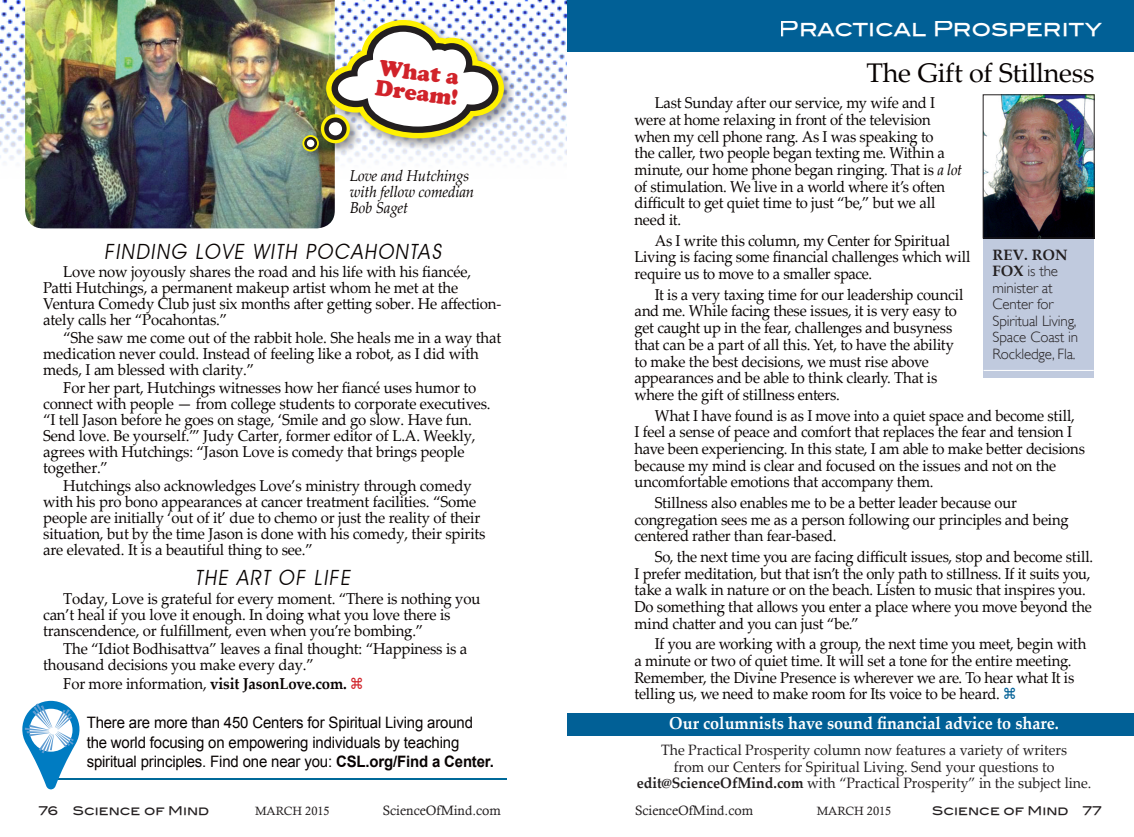
<style>
.page{position:relative;width:1134px;height:837px;background:#fff}
.page>*{position:absolute;margin:0;border:0;box-sizing:border-box;transform-origin:0 0}
.DEPT_TITLE{font:27px "Palatino Linotype";letter-spacing:-.01em;color:#080302}
.DAILY_TITLE{font:900 22.5px/20.4px "Cooper";color:#d1232a}
.DAILY_body_text{font:21px "Avant Garde IT Cby BT";color:#080302;scale:.95 1}
.t1{font:21px "Blair Md ITCTT Medium";letter-spacing:-.01em;color:#fff}
.t2{font:700 17.25px "Palatino Linotype";color:#fff;scale:.94 1}
.TEXT-R_R{font:15.75px/16.6px "Palatino Linotype";letter-spacing:-.015em;color:#080302;scale:.94 1}
.DAILY_body_text-2{font:15.75px/15.9px "Palatino Linotype";letter-spacing:-.01em;color:#080302;scale:.95 1}
.DAILY_body_text-3{font:15.75px/19.5px "Arial";letter-spacing:-.01em;color:#080302;scale:.95 1}
.DAILY_body_text-4{font:italic 15.75px/15.9px "Palatino Linotype";letter-spacing:-.01em;color:#080302;scale:.95 1}
.t3{font:15px/16.5px "Palatino Linotype";color:#231f20;text-align:center;scale:.94 1}
.t4{font:300 15px/16.5px "Gill Sans";letter-spacing:-.01em;color:#231f20}
.t5{font:13.5px "Calisto";color:#231f20}
.t6{font:12px "Blair Md ITCTT Medium";color:#231f20}
.t7{font:12px "Calisto";color:#231f20}
.s1{font-weight:700}
.s2{font-style:italic}
.s3{font-family:"Palatino";font-weight:700}
</style>
<div class="page">
<hr style="left:53px;top:778px;width:454px;height:2px;background:#006999">
<div style="left:567px;top:0;width:567px;height:51px;background:#016096"></div>
<div style="left:567px;top:713px;width:567px;height:23px;background:#016096"></div>
<div style="left:983px;top:201px;width:111px;height:177px;background:#c0cade"></div>
<img style="left:985px;top:96px;width:108px;height:140px">
<div style="left:983px;top:94px;width:112px;height:144px;border:1px solid #231f20"></div>
<hr style="left:984px;top:370px;width:110px;height:1px;background:#fff">
<img style="left:0;top:0;width:567px;height:162px">
<img style="left:25px;top:0;width:310px;height:228px">
<div style="left:300px;top:17px;width:216px;height:147px;background:#231f20;opacity:.44"></div>
<svg style="left:326px;top:20px;width:178px;height:118px"></svg>
<svg style="left:321px;top:114px;width:29px;height:29px"></svg>
<svg style="left:324px;top:118px;width:23px;height:22px"></svg>
<div style="left:329px;top:122px;width:13px;height:13px;background:#fff;border-radius:50%"></div>
<svg style="left:302px;top:135px;width:17px;height:17px"></svg>
<svg style="left:304px;top:137px;width:13px;height:13px"></svg>
<div style="left:307px;top:140px;width:7px;height:7px;background:#fff;border-radius:50%"></div>
<svg style="left:22px;top:701px;width:58px;height:88px"></svg>
<p class="DAILY_TITLE" style="left:379px;top:57px;width:85px;rotate:7deg">What a<br>Dream!</p>
<p class="DAILY_body_text-4" style="left:350px;top:167px;width:132px">Love and Hutchings with fellow comedian<br>Bob Saget</p>
<p class="DAILY_body_text" style="left:104px;top:238px;width:360px">FINDING LOVE WITH POCAHONTAS</p>
<p class="DAILY_body_text-2" style="left:43px;top:263px;width:484px;text-indent:20px">Love now joyously shares the road and his life with his fiancée, Patti Hutchings, a permanent makeup artist whom he met at the Ventura Comedy Club just six months after getting sober. He affection&shy;ately calls her “Pocahontas.”</p>
<p class="DAILY_body_text-2" style="left:43px;top:329px;width:484px;text-indent:20px">“She saw me come out of the rabbit hole. She heals me in a way that medication never could. Instead of feeling like a robot, as I did with meds, I am blessed with clarity.”</p>
<p class="DAILY_body_text-2" style="left:43px;top:379px;width:473px;text-indent:20px">For her part, Hutchings witnesses how her fiancé uses humor to connect with people — from college students to corporate executives. “I tell Jason before he goes on stage, ‘Smile and go slow. Have fun.<br>Send love. Be yourself.’” Judy Carter, former editor of L.A. Weekly, agrees with Hutchings: “Jason Love is comedy that brings people together.”</p>
<p class="DAILY_body_text-2" style="left:43px;top:477px;width:467px;text-indent:20px">Hutchings also acknowledges Love’s ministry through comedy with his pro bono appearances at cancer treatment facilities. “Some people are initially ‘out of it’ due to chemo or just the reality of their situation, but by the time Jason is done with his comedy, their spirits are elevated. It is a beautiful thing to see.”</p>
<p class="DAILY_body_text" style="left:195px;top:565px;width:168px">THE ART OF LIFE</p>
<p class="DAILY_body_text-2" style="left:43px;top:590px;width:462px;text-indent:20px">Today, Love is grateful for every moment. “There is nothing you can’t heal if you love it enough. In doing what you love there is transcendence, or fulfillment, even when you’re bombing.”</p>
<p class="DAILY_body_text-2" style="left:43px;top:640px;width:448px;text-indent:20px">The “Idiot Bodhisattva” leaves a final thought: “Happiness is a thousand decisions you make every day.”</p>
<p class="DAILY_body_text-2" style="left:63px;top:675px;width:300px">For more information, <span class="s1">visit JasonLove.com.</span></p>
<p class="DAILY_body_text-3" style="left:87px;top:713px;width:430px">There are more than 450 Centers for Spiritual Living around the world focusing on empowering individuals by teaching spiritual principles. Find one near you: <span class="s1">CSL.org/Find a Center.</span></p>
<h3 class="t1" style="left:779px;top:16px;width:325px">Practical Prosperity</h3>
<p class="DEPT_TITLE" style="left:866px;top:53px;width:230px">The Gift of Stillness</p>
<p class="TEXT-R_R" style="left:634px;top:94px;width:350px;text-indent:20px">Last Sunday after our service, my wife and I were at home relaxing in front of the television when my cell phone rang. As I was speaking to<br>the caller, two people began texting me. Within a minute, our home phone began ringing. That is <span class="s2">a lot </span>of stimulation. We live in a world where it’s often difficult to get quiet time to just “be,” but we all need it.</p>
<p class="TEXT-R_R" style="left:634px;top:231px;width:359px;text-indent:20px">As I write this column, my Center for Spiritual<br>Living is facing some financial challenges which will require us to move to a smaller space.</p>
<p class="TEXT-R_R" style="left:634px;top:285px;width:351px;text-indent:20px">It is a very taxing time for our leadership council and me. While facing these issues, it is very easy to get caught up in the fear, challenges and busyness that can be a part of all this. Yet, to have the ability to make the best decisions, we must rise above appearances and be able to think clearly. That is where the gift of stillness enters.</p>
<p class="TEXT-R_R" style="left:634px;top:406px;width:481px;text-indent:20px">What I have found is as I move into a quiet space and become still,<br>I feel a sense of peace and comfort that replaces the fear and tension I have been experiencing. In this state, I am able to make better decisions because my mind is clear and focused on the issues and not on the uncomfortable emotions that accompany them.</p>
<p class="TEXT-R_R" style="left:634px;top:494px;width:464px;text-indent:20px">Stillness also enables me to be a better leader because our congregation sees me as a person following our principles and being centered rather than fear-based.</p>
<p class="TEXT-R_R" style="left:634px;top:548px;width:489px;text-indent:20px">So, the next time you are facing difficult issues, stop and become still.<br>I prefer meditation, but that isn’t the only path to stillness. If it suits you, take a walk in nature or on the beach. Listen to music that inspires you.<br>Do something that allows you enter a place where you move beyond the mind chatter and you can just “be.”</p>
<p class="TEXT-R_R" style="left:634px;top:635px;width:482px;text-indent:20px">If you are working with a group, the next time you meet, begin with a minute or two of quiet time. It will set a tone for the entire meeting.<br>Remember, the Divine Presence is wherever we are. To hear what It is telling us, we need to make room for Its voice to be heard.</p>
<p class="t2" style="left:669px;top:711px;width:416px">Our columnists have sound financial advice to share.</p>
<p class="t3" style="left:637px;top:741px;width:485px">The Practical Prosperity column now features a variety of writers<br>from our Centers for Spiritual Living. Send your questions to <span class="s1">edit@ScienceOfMind.com</span> with “Practical Prosperity” in the subject line.</p>
<p class="t4" style="left:993px;top:247px;width:87px"><span class="s3">REV. RON<br>FOX</span> is the minister at<br>Center for<br>Spiritual Living,<br>Space Coast in<br>Rockledge, Fla.</p>
<p class="t6" style="left:39px;top:804px;width:172px">76 Science of Mind</p>
<p class="t7" style="left:255px;top:804px;width:76px">MARCH 2015</p>
<p class="t5" style="left:383px;top:803px;width:120px">ScienceOfMind.com</p>
<p class="t5" style="left:635px;top:803px;width:120px">ScienceOfMind.com</p>
<p class="t7" style="left:817px;top:804px;width:76px">MARCH 2015</p>
<p class="t6" style="left:932px;top:804px;width:171px">Science of Mind 77</p>
</div>
